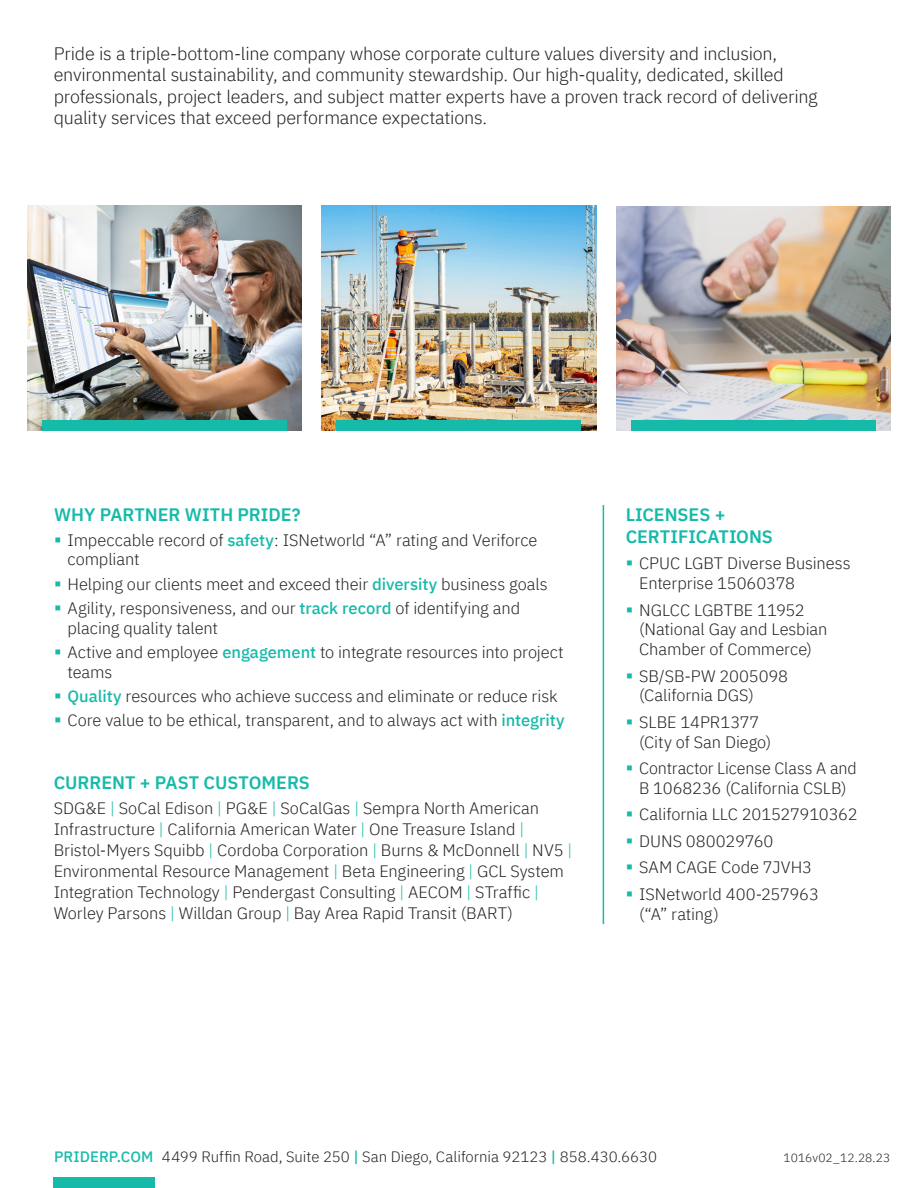
<style>
.page{position:relative;width:918px;height:1188px;background:#fff}
.page>*{position:absolute;margin:0;border:0;box-sizing:border-box;transform-origin:0 0}
.Content_area__Body_C{font:300 18px/21.6px "IBM Plex Sans";letter-spacing:-.01em;color:#231f20}
.Content_Area___Prehe{font:600 18px/21.6px "IBM Plex Sans";color:#15baa9}
.Bullets{font:300 16.5px/19.8px "IBM Plex Sans";letter-spacing:-.005em;color:#231f20}
.Content_Area___Body{font:300 16.5px/21px "IBM Plex Sans";letter-spacing:-.005em;color:#231f20}
.Footers{font:300 15px "IBM Plex Sans";color:#231f20}
.Footers-2{font:300 12px "IBM Plex Sans";letter-spacing:.005em;color:#231f20}
.s1{color:#15baa9}
.s2{font-weight:500;color:#15baa9}
</style>
<div class="page">
<img style="left:27px;top:206px;width:274px;height:224px">
<hr style="left:603px;top:505px;width:1px;height:419px;background:#15baa9">
<img style="left:322px;top:206px;width:274px;height:224px">
<div style="left:42px;top:420px;width:244px;height:10px;background:#15baa9"></div>
<div style="left:337px;top:420px;width:244px;height:10px;background:#15baa9"></div>
<img style="left:617px;top:206px;width:274px;height:224px">
<div style="left:632px;top:420px;width:244px;height:10px;background:#15baa9"></div>
<div style="left:54px;top:1178px;width:101px;height:10px;background:#15baa9"></div>
<p class="Content_area__Body_C" style="left:54px;top:41px;width:766px">Pride is a triple-bottom-line company whose corporate culture values diversity and inclusion, environmental sustainability, and community stewardship. Our high-quality, dedicated, skilled professionals, project leaders, and subject matter experts have a proven track record of delivering quality services that exceed performance expectations.</p>
<p class="Content_Area___Prehe" style="left:54px;top:503px;width:248px">WHY PARTNER WITH PRIDE?</p>
<p class="Bullets" style="left:68px;top:528px;width:472px;text-indent:-14px"><span class="s1">▪</span> Impeccable record of <span class="s2">safety</span>: ISNetworld “A” rating and Veriforce compliant</p>
<p class="Bullets" style="left:54px;top:572px;width:495px"><span class="s1">▪</span> Helping our clients meet and exceed their <span class="s2">diversity</span> business goals</p>
<p class="Bullets" style="left:68px;top:597px;width:454px;text-indent:-14px"><span class="s1">▪</span> Agility, responsiveness, and our <span class="s2">track record</span> of identifying and placing quality talent</p>
<p class="Bullets" style="left:68px;top:641px;width:498px;text-indent:-14px"><span class="s1">▪</span> Active and employee <span class="s2">engagement</span> to integrate resources into project teams</p>
<p class="Bullets" style="left:54px;top:685px;width:505px"><span class="s1">▪</span> <span class="s2">Quality</span> resources who achieve success and eliminate or reduce risk</p>
<p class="Bullets" style="left:54px;top:709px;width:512px"><span class="s1">▪</span> Core value to be ethical, transparent, and to always act with <span class="s2">integrity</span></p>
<p class="Content_Area___Prehe" style="left:54px;top:770px;width:258px">CURRENT + PAST CUSTOMERS</p>
<p class="Content_Area___Body" style="left:54px;top:796px;width:520px">SDG&amp;E <span class="s1">|</span> SoCal Edison <span class="s1">|</span> PG&amp;E <span class="s1">|</span> SoCalGas <span class="s1">|</span> Sempra North American Infrastructure <span class="s1">|</span> California American Water <span class="s1">|</span> One Treasure Island <span class="s1">| </span>Bristol-Myers Squibb <span class="s1">|</span> Cordoba Corporation <span class="s1">|</span> Burns &amp; McDonnell <span class="s1">|</span> NV5 <span class="s1">| </span>Environmental Resource Management <span class="s1">|</span> Beta Engineering <span class="s1">|</span> GCL System Integration Technology <span class="s1">|</span> Pendergast Consulting <span class="s1">|</span> AECOM <span class="s1">|</span> STraffic <span class="s1">| </span>Worley Parsons <span class="s1">|</span> Willdan Group <span class="s1">|</span> Bay Area Rapid Transit (BART)</p>
<p class="Content_Area___Prehe" style="left:626px;top:503px;width:149px">LICENSES +<br>CERTIFICATIONS</p>
<p class="Bullets" style="left:639px;top:552px;width:213px;text-indent:-14px"><span class="s1">▪</span> CPUC LGBT Diverse Business<br>Enterprise 15060378</p>
<p class="Bullets" style="left:639px;top:598px;width:190px;text-indent:-14px"><span class="s1">▪</span> NGLCC LGBTBE 11952 (National Gay and Lesbian<br>Chamber of Commerce)</p>
<p class="Bullets" style="left:639px;top:664px;width:151px;text-indent:-14px"><span class="s1">▪</span> SB/SB-PW 2005098 (California DGS)</p>
<p class="Bullets" style="left:639px;top:711px;width:134px;text-indent:-14px"><span class="s1">▪</span> SLBE 14PR1377 (City of San Diego)</p>
<p class="Bullets" style="left:626px;top:757px;width:233px;text-align:center"><span class="s1">▪</span> Contractor License Class A and<br>B 1068236 (California CSLB)</p>
<p class="Bullets" style="left:626px;top:803px;width:233px"><span class="s1">▪</span> California LLC 201527910362</p>
<p class="Bullets" style="left:626px;top:830px;width:149px"><span class="s1">▪</span> DUNS 080029760</p>
<p class="Bullets" style="left:626px;top:856px;width:188px"><span class="s1">▪</span> SAM CAGE Code 7JVH3</p>
<p class="Bullets" style="left:639px;top:883px;width:181px;text-indent:-14px"><span class="s1">▪</span> ISNetworld 400-257963 (“A” rating)</p>
<p class="Footers" style="left:54px;top:1146px;width:605px"><span class="s2">PRIDERP.COM</span> 4499 Ruffin Road, Suite 250 <span class="s2">|</span> San Diego, California 92123 <span class="s2">|</span> 858.430.6630</p>
<p class="Footers-2" style="left:784px;top:1149px;width:108px">1016v02_12.28.23</p>
</div>
